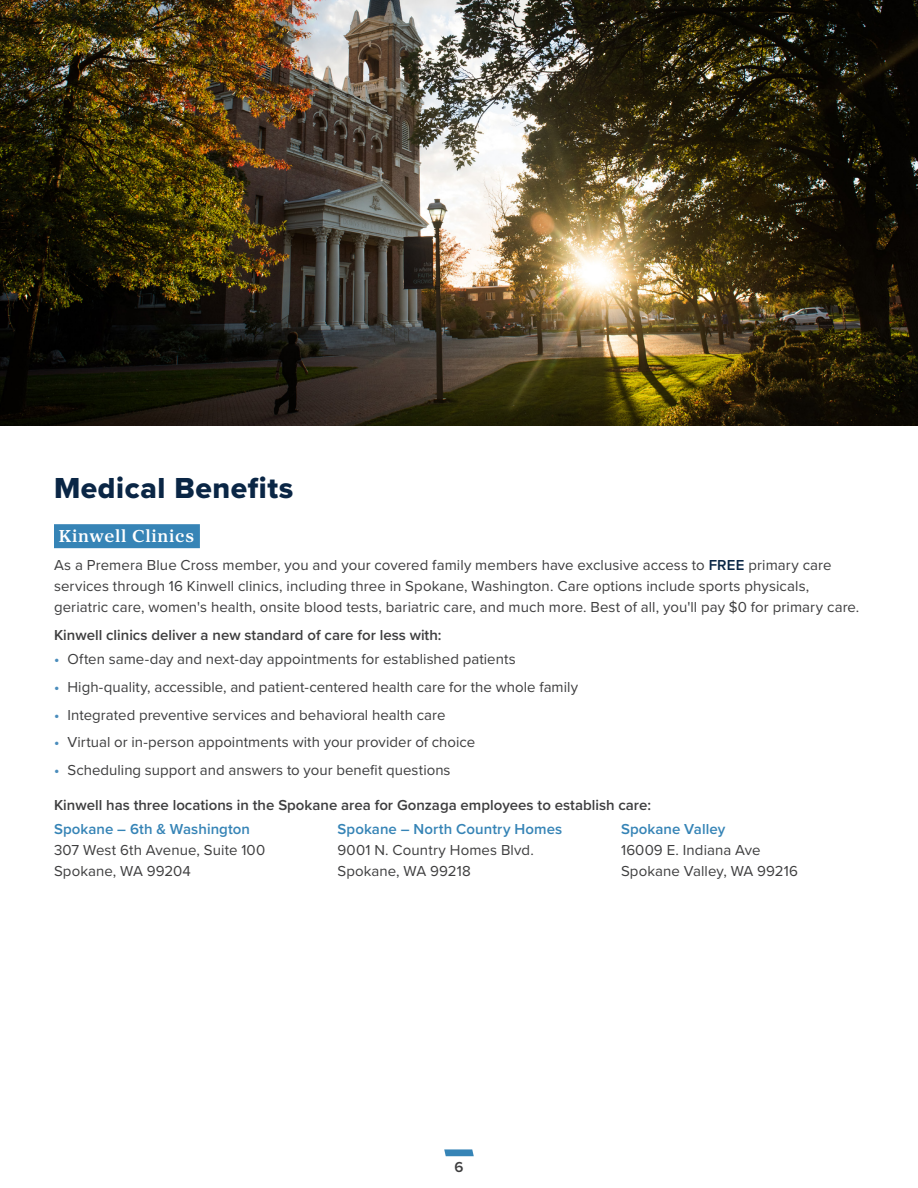
<style>
.page{position:relative;width:918px;height:1188px;background:#fff}
.page>*{position:absolute;margin:0;border:0;box-sizing:border-box;transform-origin:0 0}
.t1{font:30px "Proxima Nova Extrabld";letter-spacing:.02em;color:#0a2645}
.Subhead{font:600 18px "Proxima Sera";letter-spacing:.05em;color:#fff}
.Body_Copy{font:15px/21px "Proxima Nova";letter-spacing:.005em;color:#3e3e3f}
.Bullets{font:15px/21px "Proxima Nova";letter-spacing:.005em;color:#3e3e3f}
.List_Introduction{font:600 15px "Proxima Nova";color:#3e3e3f}
.s1{font-weight:600;color:#0a2645}
.s2{font-weight:600;color:#4b8dbc}
.s3{font-weight:600;color:#3684b6}
</style>
<div class="page">
<svg style="left:444px;top:1149px;width:30px;height:7px"></svg>
<div style="left:54px;top:524px;width:146px;height:24px;background:#3684b6"></div>
<img style="left:0;top:0;width:918px;height:425px">
<p class="t1" style="left:54px;top:466px;width:241px">Medical Benefits</p>
<p class="Subhead" style="left:59px;top:522px;width:137px">Kinwell Clinics</p>
<p class="Body_Copy" style="left:54px;top:554px;width:807px">As a Premera Blue Cross member, you and your covered family members have exclusive access to <span class="s1">FREE</span> primary care services through 16 Kinwell clinics, including three in Spokane, Washington. Care options include sports physicals, geriatric care, women's health, onsite blood tests, bariatric care, and much more. Best of all, you'll pay $0 for primary care.</p>
<p class="List_Introduction" style="left:54px;top:624px;width:389px">Kinwell clinics deliver a new standard of care for less with:</p>
<p class="Body_Copy" style="left:54px;top:648px;width:463px"><span class="s2">•</span> Often same-day and next-day appointments for established patients</p>
<p class="Body_Copy" style="left:54px;top:676px;width:526px"><span class="s2">•</span> High-quality, accessible, and patient-centered health care for the whole family</p>
<p class="Body_Copy" style="left:54px;top:704px;width:393px"><span class="s2">•</span> Integrated preventive services and behavioral health care</p>
<p class="Body_Copy" style="left:54px;top:731px;width:423px"><span class="s2">•</span> Virtual or in-person appointments with your provider of choice</p>
<p class="Body_Copy" style="left:54px;top:759px;width:398px"><span class="s2">•</span> Scheduling support and answers to your benefit questions</p>
<p class="List_Introduction" style="left:54px;top:794px;width:599px">Kinwell has three locations in the Spokane area for Gonzaga employees to establish care:</p>
<p class="Bullets" style="left:54px;top:818px;width:213px"><span class="s3">Spokane – 6th &amp; Washington<br></span>307 West 6th Avenue, Suite 100<br>Spokane, WA 99204</p>
<p class="Bullets" style="left:338px;top:818px;width:226px"><span class="s3">Spokane – North Country Homes<br></span>9001 N. Country Homes Blvd.<br>Spokane, WA 99218</p>
<p class="Bullets" style="left:621px;top:818px;width:179px"><span class="s3">Spokane Valley<br></span>16009 E. Indiana Ave<br>Spokane Valley, WA 99216</p>
<p class="List_Introduction" style="left:454px;top:1156px;width:11px">6</p>
</div>
